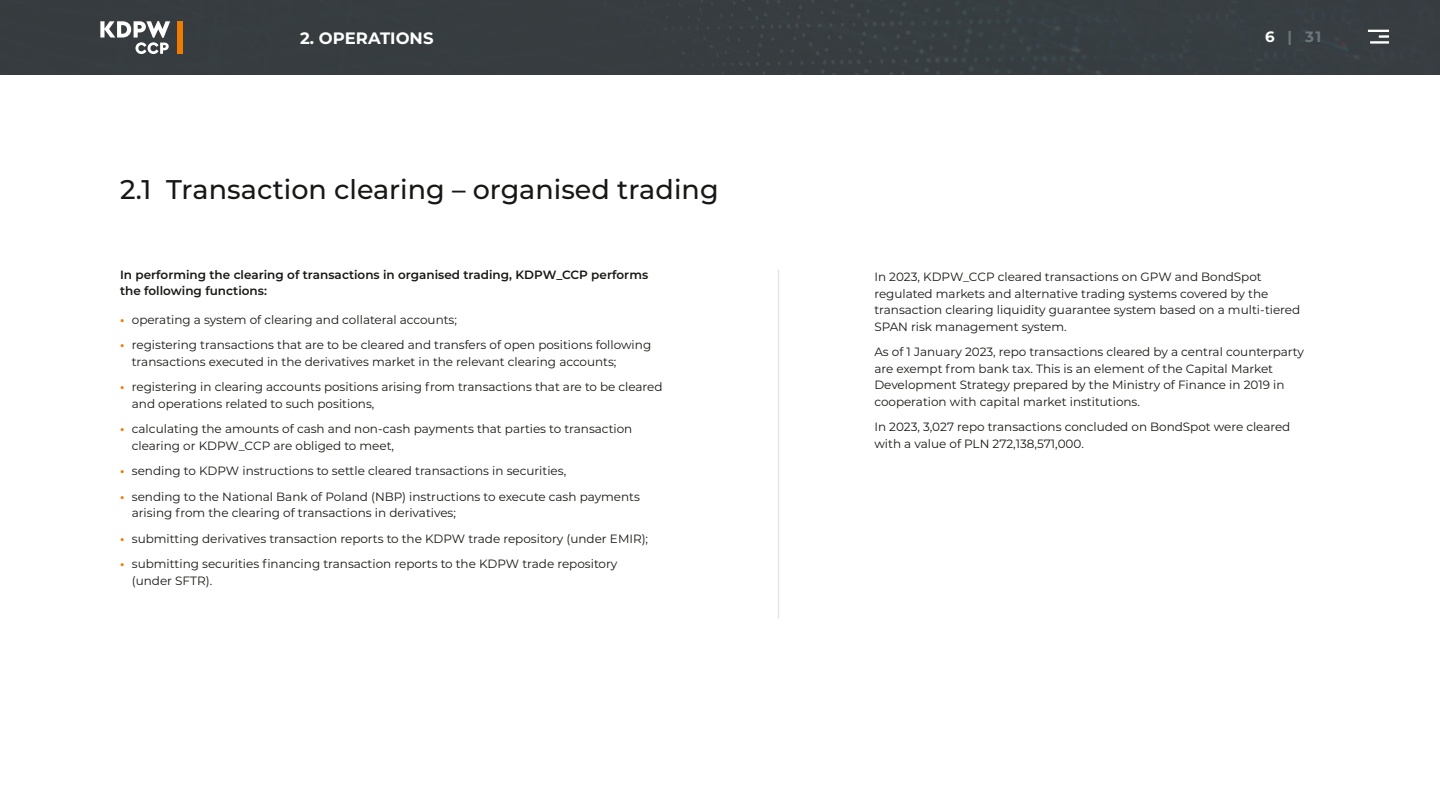
<style>
.page{position:relative;width:1440px;height:810px;background:#fff}
.page>*{position:absolute;margin:0;border:0;box-sizing:border-box;transform-origin:0 0}
.t1{font:500 27px "Montserrat";color:#181715}
.t2{font:700 16.5px "Montserrat";color:#fff}
.t3{font:700 15px "Montserrat";color:#6d777c}
.t4{font:12px/16.5px "Montserrat";color:#181715}
.t5{font:600 12px/16.5px "Montserrat";color:#181715}
.s1{font-weight:700;color:#ef7c00}
.s2{color:#fff}
</style>
<div class="page">
<div style="left:0;top:0;width:1440px;height:75px;background:#373d40"></div>
<hr style="left:1368px;top:30px;width:21px;height:2px;background:#fff">
<svg style="left:1379px;top:35px;width:10px;height:3px"></svg>
<hr style="left:1370px;top:41px;width:19px;height:3px;background:#fff">
<svg style="left:100px;top:21px;width:70px;height:33px"></svg>
<div style="left:178px;top:21px;width:5px;height:33px;background:#ef7c00"></div>
<hr style="left:778px;top:270px;width:1px;height:348px;background:#e3e7e9">
<h2 class="t2" style="left:300px;top:28px;width:135px">2. OPERATIONS</h2>
<h1 class="t1" style="left:120px;top:173px;width:600px">2.1 Transaction clearing – organised trading</h1>
<p class="t5" style="left:120px;top:266px;width:530px">In performing the clearing of transactions in organised trading, KDPW_CCP performs the following functions:</p>
<p class="t4" style="left:120px;top:311px;width:339px"><span class="s1">•</span> operating a system of clearing and collateral accounts;</p>
<p class="t4" style="left:132px;top:337px;width:521px;text-indent:-12px"><span class="s1">•</span> registering transactions that are to be cleared and transfers of open positions following transactions executed in the derivatives market in the relevant clearing accounts;</p>
<p class="t4" style="left:132px;top:379px;width:532px;text-indent:-12px"><span class="s1">•</span> registering in clearing accounts positions arising from transactions that are to be cleared and operations related to such positions,</p>
<p class="t4" style="left:132px;top:421px;width:502px;text-indent:-12px"><span class="s1">•</span> calculating the amounts of cash and non-cash payments that parties to transaction clearing or KDPW_CCP are obliged to meet,</p>
<p class="t4" style="left:120px;top:463px;width:448px"><span class="s1">•</span> sending to KDPW instructions to settle cleared transactions in securities,</p>
<p class="t4" style="left:132px;top:488px;width:510px;text-indent:-12px"><span class="s1">•</span> sending to the National Bank of Poland (NBP) instructions to execute cash payments arising from the clearing of transactions in derivatives;</p>
<p class="t4" style="left:120px;top:530px;width:530px"><span class="s1">•</span> submitting derivatives transaction reports to the KDPW trade repository (under EMIR);</p>
<p class="t4" style="left:132px;top:556px;width:487px;text-indent:-12px"><span class="s1">•</span> submitting securities financing transaction reports to the KDPW trade repository (under SFTR).</p>
<p class="t3" style="left:1265px;top:27px;width:58px"><span class="s2">6</span>|31</p>
<p class="t4" style="left:874px;top:269px;width:427px">In 2023, KDPW_CCP cleared transactions on GPW and BondSpot regulated markets and alternative trading systems covered by the transaction clearing liquidity guarantee system based on a multi-tiered SPAN risk management system.</p>
<p class="t4" style="left:874px;top:344px;width:431px">As of 1 January 2023, repo transactions cleared by a central counterparty are exempt from bank tax. This is an element of the Capital Market Development Strategy prepared by the Ministry of Finance in 2019 in cooperation with capital market institutions.</p>
<p class="t4" style="left:874px;top:419px;width:417px">In 2023, 3,027 repo transactions concluded on BondSpot were cleared with a value of PLN 272,138,571,000.</p>
</div>
